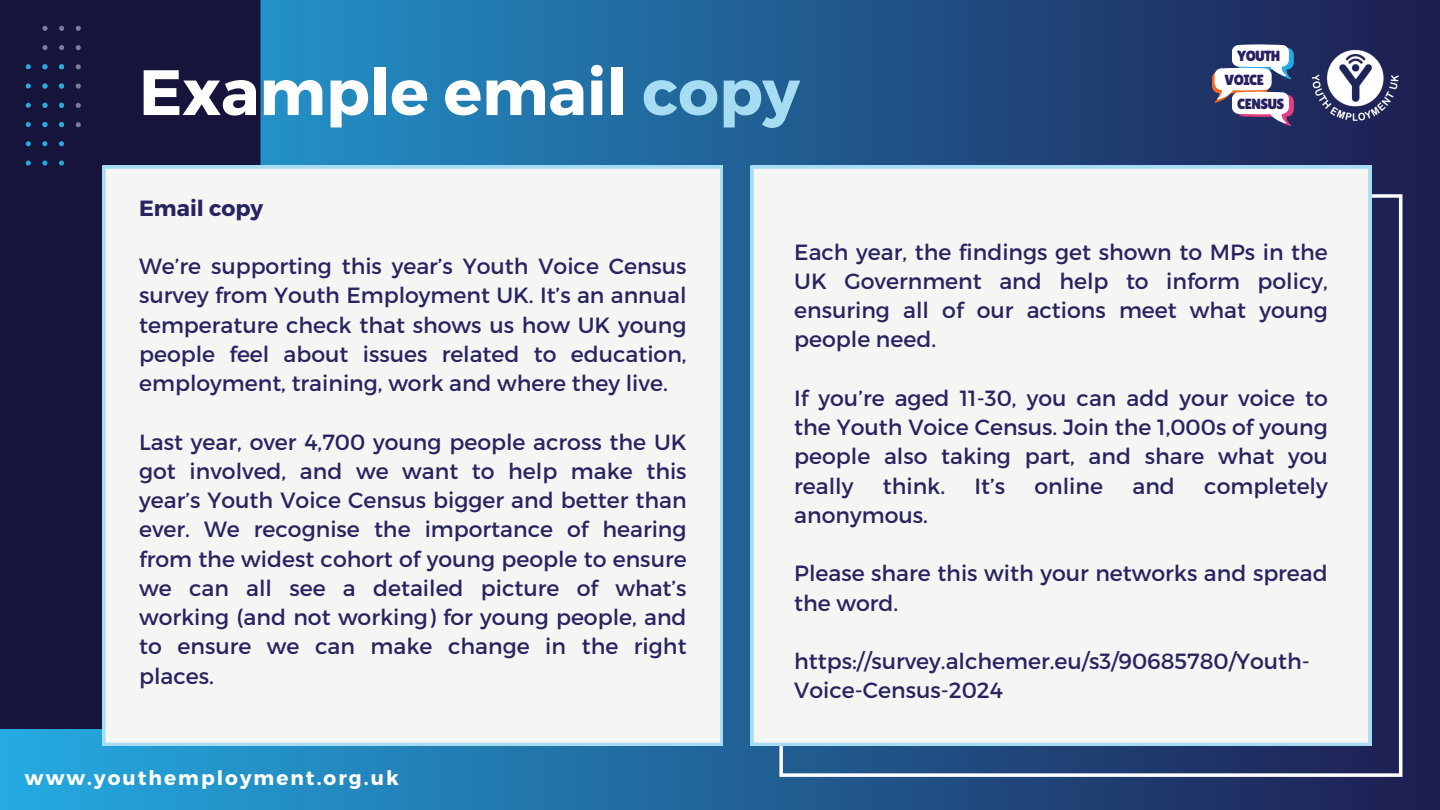
<style>
.page{position:relative;width:1440px;height:810px;background:#fff}
.page>*{position:absolute;margin:0;border:0;box-sizing:border-box;transform-origin:0 0}
.t1{font:700 64px "Montserrat";color:#fff}
.t2{font:22px/29.2px "Montserrat";color:#282460;text-align:justify}
.t3{font:700 22px "Montserrat";color:#282460}
.t4{font:700 20px "Montserrat";letter-spacing:.1em;color:#fff}
.t5{font:14.7px/23.5px "Lilita One";letter-spacing:-.04em;color:#262262}
.s1{color:#a7ddf3}
</style>
<div class="page">
<div style="left:0;top:0;width:1440px;height:810px;background:linear-gradient(to right,#24abe2,#1f1d50)"></div>
<svg style="left:779px;top:194px;width:623px;height:583px;background:#3a4b78"></svg>
<img style="left:1307px;top:44px;width:95px;height:83px">
<svg style="left:1212px;top:44px;width:82px;height:82px"></svg>
<div style="left:0;top:0;width:261px;height:729px;background:#17143b"></div>
<svg style="left:43px;top:45px;width:5px;height:5px"></svg>
<svg style="left:43px;top:26px;width:5px;height:5px"></svg>
<svg style="left:59px;top:45px;width:5px;height:5px"></svg>
<svg style="left:59px;top:26px;width:5px;height:5px"></svg>
<svg style="left:76px;top:122px;width:5px;height:5px"></svg>
<svg style="left:76px;top:103px;width:5px;height:5px"></svg>
<svg style="left:76px;top:84px;width:5px;height:5px"></svg>
<svg style="left:76px;top:64px;width:5px;height:5px"></svg>
<svg style="left:76px;top:45px;width:5px;height:5px"></svg>
<svg style="left:76px;top:26px;width:5px;height:5px"></svg>
<svg style="left:26px;top:161px;width:5px;height:4px"></svg>
<svg style="left:26px;top:141px;width:5px;height:5px"></svg>
<svg style="left:26px;top:122px;width:5px;height:5px"></svg>
<svg style="left:26px;top:103px;width:5px;height:5px"></svg>
<svg style="left:26px;top:83px;width:5px;height:6px"></svg>
<svg style="left:26px;top:64px;width:5px;height:5px"></svg>
<svg style="left:42px;top:161px;width:5px;height:4px"></svg>
<svg style="left:42px;top:141px;width:5px;height:5px"></svg>
<svg style="left:42px;top:122px;width:6px;height:5px"></svg>
<svg style="left:42px;top:103px;width:6px;height:5px"></svg>
<svg style="left:42px;top:83px;width:6px;height:6px"></svg>
<svg style="left:42px;top:64px;width:6px;height:5px"></svg>
<svg style="left:59px;top:161px;width:5px;height:4px"></svg>
<svg style="left:59px;top:141px;width:5px;height:5px"></svg>
<svg style="left:59px;top:122px;width:5px;height:5px"></svg>
<svg style="left:59px;top:103px;width:5px;height:5px"></svg>
<svg style="left:59px;top:83px;width:5px;height:6px"></svg>
<svg style="left:59px;top:64px;width:5px;height:5px"></svg>
<div style="left:103px;top:166px;width:620px;height:580px;background:#f5f5f3"></div>
<div style="left:751px;top:166px;width:620px;height:580px;background:#f5f5f3"></div>
<h1 class="t1" style="left:139px;top:51px;width:662px">Example email <span class="s1">copy</span></h1>
<p class="t5" style="left:1225px;top:44px;width:57px;text-indent:13px">YOUTH<br>VOICE</p>
<p class="t5" style="left:1237px;top:92px;width:49px">CENSUS</p>
<p class="t3" style="left:139px;top:194px;width:126px">Email copy</p>
<p class="t2" style="left:139px;top:251px;width:549px">We’re supporting this year’s Youth Voice Census survey from Youth Employment UK. It’s an annual temperature check that shows us how UK young people feel about issues related to education, employment, training, work and where they live.</p>
<p class="t2" style="left:139px;top:426px;width:549px">Last year, over 4,700 young people across the UK got involved, and we want to help make this year’s Youth Voice Census bigger and better than ever. We recognise the importance of hearing from the widest cohort of young people to ensure we can all see a detailed picture of what’s working (and not working) for young people, and to ensure we can make change in the right places.</p>
<p class="t4" style="left:25px;top:765px;width:375px">www.youthemployment.org.uk</p>
<p class="t2" style="left:794px;top:236px;width:535px">Each year, the findings get shown to MPs in the UK Government and help to inform policy, ensuring all of our actions meet what young people need.</p>
<p class="t2" style="left:794px;top:382px;width:535px">If you’re aged 11-30, you can add your voice to the Youth Voice Census. Join the 1,000s of young people also taking part, and share what you really</p>
<p class="t2" style="left:883px;top:470px;width:64px">think.</p>
<p class="t2" style="left:975px;top:470px;width:32px">It’s</p>
<p class="t2" style="left:1035px;top:470px;width:70px">online</p>
<p class="t2" style="left:1132px;top:470px;width:44px">and</p>
<p class="t2" style="left:1204px;top:470px;width:125px">completely</p>
<p class="t2" style="left:794px;top:499px;width:135px">anonymous.</p>
<p class="t2" style="left:794px;top:558px;width:535px">Please share this with your networks and spread the word.</p>
<p class="t2" style="left:794px;top:646px;width:517px">https://survey.alchemer.eu/s3/90685780/Youth-<br>Voice-Census-2024</p>
</div>
